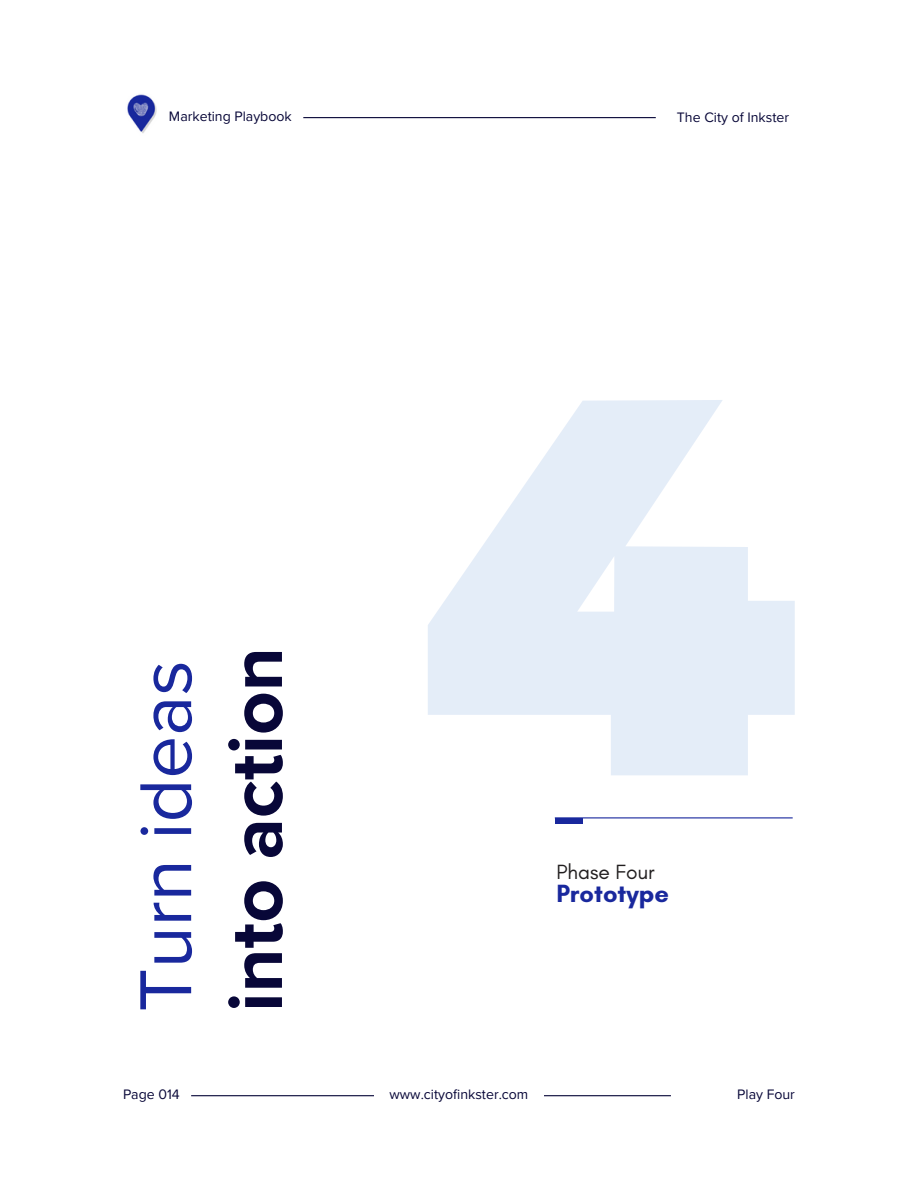
<style>
.page{position:relative;width:918px;height:1188px;background:#fff}
.page>*{position:absolute;margin:0;border:0;box-sizing:border-box;transform-origin:0 0}
.t1{font:700 76.2px "Proxima Nova";color:#080738}
.t2{font:76.2px "Proxima Nova";color:#19289d}
.t3{font:700 25.35px "Glacial Indifference";color:#19289d}
.t4{font:21px "Glacial Indifference";color:#221f20}
.t5{font:14.1px "Proxima Nova";color:#080738}
</style>
<div class="page">
<hr style="left:191px;top:1095px;width:183px;height:1px;background:#080738">
<hr style="left:544px;top:1095px;width:127px;height:1px;background:#080738">
<hr style="left:303px;top:117px;width:353px;height:1px;background:#080738">
<img style="left:127px;top:94px;width:30px;height:39px">
<hr style="left:555px;top:817px;width:238px;height:1px;background:#19289d">
<div style="left:555px;top:818px;width:27px;height:5px;background:#19289d"></div>
<svg style="left:428px;top:400px;width:367px;height:375px;fill:#e4edf8"></svg>
<h1 class="t5" style="left:169px;top:108px;width:124px">Marketing Playbook</h1>
<p class="t5" style="left:677px;top:109px;width:114px">The City of Inkster</p>
<p class="t2" style="left:121px;top:1012px;width:353px;rotate:-90deg">Turn ideas</p>
<p class="t1" style="left:212px;top:1012px;width:366px;rotate:-90deg">into action</p>
<p class="t4" style="left:556px;top:859px;width:100px">Phase Four</p>
<p class="t3" style="left:556px;top:878px;width:114px">Prototype</p>
<p class="t5" style="left:123px;top:1086px;width:58px">Page 014</p>
<h2 class="t5" style="left:390px;top:1086px;width:140px">www.cityofinkster.com</h2>
<p class="t5" style="left:737px;top:1086px;width:59px">Play Four</p>
</div>
